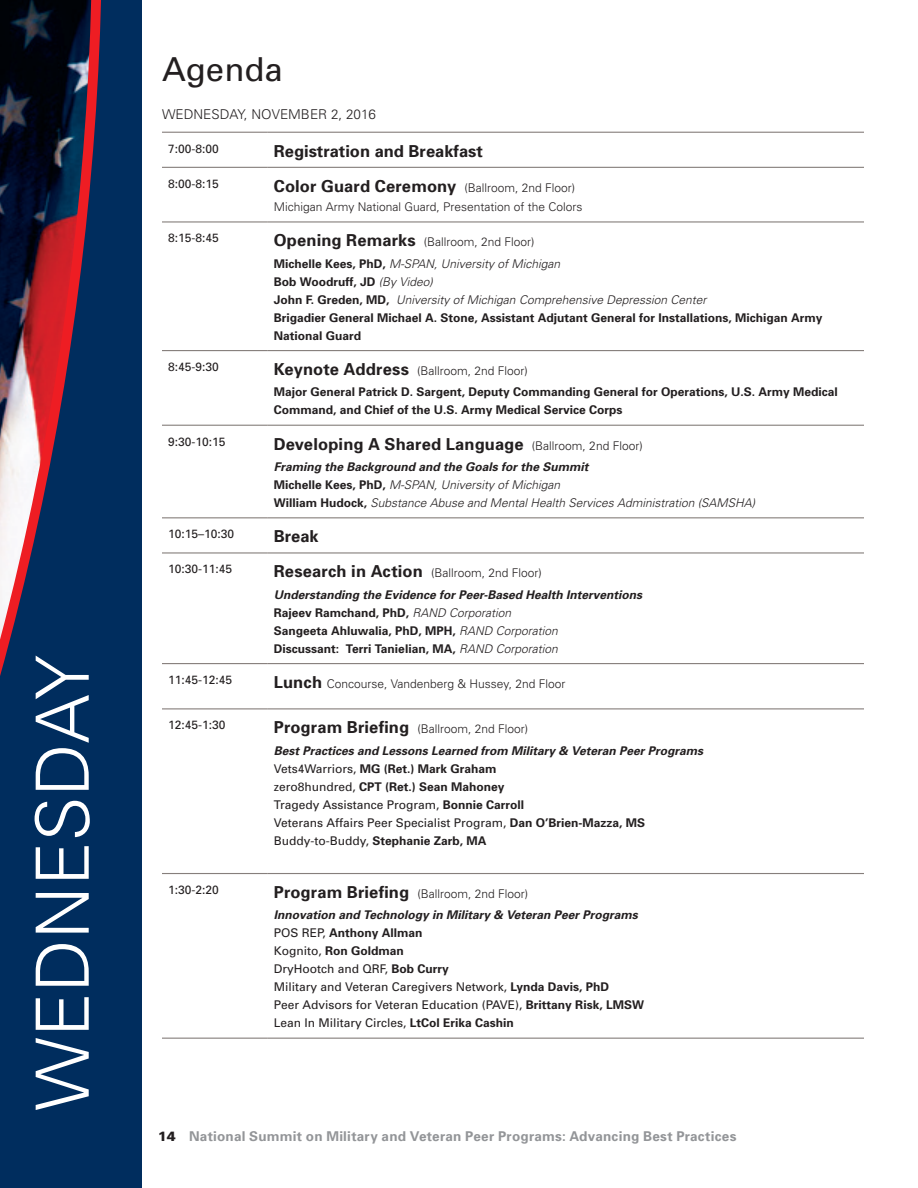
<style>
.page{position:relative;width:918px;height:1188px;background:#fff}
.page>*{position:absolute;margin:0;border:0;box-sizing:border-box;transform-origin:0 0}
.head{font:33px "Univers";color:#231f20}
.Table_Title{font:700 16.5px "Univers";letter-spacing:.005em;color:#231f20}
.table_bold{font:700 16.5px "Univers";color:#231f20}
._8pt_no_space{font:700 16.5px "Univers";color:#231f20}
.t1{font:700 13.5px "Univers";letter-spacing:.015em;color:#939598}
.body{font:300 13.5px "Univers";color:#231f20}
.tablenameitalic{font:700 12px/18px "Univers";color:#231f20}
._8pt_no_space-2{font:12px "Univers";color:#231f20}
.Table_Title-2{font:300 12px/19.5px "Univers";color:#231f20}
.tablenameitalic-2{font:italic 300 12px "Univers";color:#231f20}
._8pt_no_space-3{font:italic 700 12px "Univers";color:#231f20}
._8pt_no_space-4{font:700 12px "Univers";color:#231f20}
.s1{font-weight:700;font-size:16.5px}
.s2{font-weight:700;font-style:normal}
.s3{font-weight:300;font-style:italic}
.s4{font-weight:300;font-size:12px}
.s5{font-weight:400}
.s6{font-weight:700}
.s7{font-weight:900;color:#231f20}
</style>
<div class="page">
<svg style="left:0;top:0;width:142px;height:1188px;background:#213157"></svg>
<hr style="left:162px;top:132px;width:106px;height:1px;background:#867f7c">
<hr style="left:268px;top:132px;width:596px;height:1px;background:#867f7c">
<hr style="left:162px;top:221px;width:106px;height:2px;background:#867f7c">
<hr style="left:268px;top:221px;width:596px;height:2px;background:#867f7c">
<hr style="left:162px;top:350px;width:106px;height:1px;background:#867f7c">
<hr style="left:268px;top:350px;width:596px;height:1px;background:#867f7c">
<hr style="left:162px;top:425px;width:106px;height:1px;background:#867f7c">
<hr style="left:268px;top:425px;width:596px;height:1px;background:#867f7c">
<hr style="left:162px;top:517px;width:106px;height:1px;background:#867f7c">
<hr style="left:268px;top:517px;width:596px;height:1px;background:#867f7c">
<hr style="left:162px;top:552px;width:106px;height:2px;background:#867f7c">
<hr style="left:268px;top:552px;width:596px;height:2px;background:#867f7c">
<hr style="left:162px;top:663px;width:106px;height:1px;background:#867f7c">
<hr style="left:268px;top:663px;width:596px;height:1px;background:#867f7c">
<hr style="left:162px;top:167px;width:106px;height:1px;background:#867f7c">
<hr style="left:268px;top:167px;width:596px;height:1px;background:#867f7c">
<hr style="left:162px;top:708px;width:106px;height:1px;background:#867f7c">
<hr style="left:268px;top:708px;width:596px;height:1px;background:#867f7c">
<hr style="left:162px;top:873px;width:106px;height:1px;background:#867f7c">
<hr style="left:268px;top:873px;width:596px;height:1px;background:#867f7c">
<hr style="left:162px;top:1038px;width:106px;height:1px;background:#867f7c">
<hr style="left:268px;top:1038px;width:596px;height:1px;background:#867f7c">
<svg style="left:35px;top:656px;width:55px;height:454px"></svg>
<p class="head" style="left:162px;top:48px;width:123px">Agenda</p>
<p class="body" style="left:162px;top:106px;width:216px">WEDNESDAY, NOVEMBER 2, 2016</p>
<p class="_8pt_no_space-2" style="left:168px;top:141px;width:52px">7:00-8:00</p>
<p class="table_bold" style="left:274px;top:140px;width:211px">Registration and Breakfast</p>
<p class="_8pt_no_space-2" style="left:168px;top:176px;width:52px">8:00-8:15</p>
<p class="Table_Title-2" style="left:274px;top:177px;width:310px"><span class="s1">Color Guard Ceremony</span> (Ballroom, 2nd Floor)<br>Michigan Army National Guard, Presentation of the Colors</p>
<p class="_8pt_no_space-2" style="left:168px;top:231px;width:52px">8:15-8:45</p>
<p class="Table_Title-2" style="left:274px;top:232px;width:262px"><span class="s1">Opening Remarks</span> (Ballroom, 2nd Floor)</p>
<p class="tablenameitalic-2" style="left:274px;top:256px;width:288px"><span class="s2">Michelle Kees, PhD,</span> M-SPAN, University of Michigan</p>
<p class="tablenameitalic" style="left:274px;top:272px;width:160px">Bob Woodruff, JD <span class="s3">(By Video)</span></p>
<p class="tablenameitalic-2" style="left:274px;top:292px;width:434px"><span class="s2">John F. Greden, MD,</span> University of Michigan Comprehensive Depression Center</p>
<p class="tablenameitalic" style="left:274px;top:308px;width:550px">Brigadier General Michael A. Stone, Assistant Adjutant General for Installations, Michigan Army<br>National Guard</p>
<p class="_8pt_no_space-2" style="left:168px;top:359px;width:52px">8:45-9:30</p>
<p class="Table_Title-2" style="left:274px;top:361px;width:256px"><span class="s1">Keynote Address</span> (Ballroom, 2nd Floor)</p>
<p class="tablenameitalic" style="left:274px;top:383px;width:566px">Major General Patrick D. Sargent, Deputy Commanding General for Operations, U.S. Army Medical<br>Command, and Chief of the U.S. Army Medical Service Corps</p>
<p class="_8pt_no_space-2" style="left:168px;top:434px;width:59px">9:30-10:15</p>
<p class="Table_Title" style="left:274px;top:433px;width:370px">Developing A Shared Language <span class="s4">(Ballroom, 2nd Floor)</span></p>
<p class="_8pt_no_space-3" style="left:274px;top:459px;width:316px">Framing the Background and the Goals for the Summit</p>
<p class="tablenameitalic-2" style="left:274px;top:478px;width:288px"><span class="s2">Michelle Kees, PhD,</span> M-SPAN, University of Michigan</p>
<p class="tablenameitalic-2" style="left:274px;top:496px;width:483px"><span class="s2">William Hudock,</span> Substance Abuse and Mental Health Services Administration (SAMSHA)</p>
<p class="_8pt_no_space-2" style="left:168px;top:527px;width:68px">10:15–10:30</p>
<p class="_8pt_no_space" style="left:274px;top:526px;width:46px">Break</p>
<p class="_8pt_no_space-2" style="left:168px;top:562px;width:66px">10:30-11:45</p>
<p class="Table_Title-2" style="left:274px;top:563px;width:269px"><span class="s1">Research in Action</span> (Ballroom, 2nd Floor)</p>
<p class="_8pt_no_space-3" style="left:274px;top:587px;width:370px">Understanding the Evidence for Peer-Based Health Interventions</p>
<p class="tablenameitalic" style="left:274px;top:603px;width:239px">Rajeev Ramchand, PhD, <span class="s3">RAND Corporation</span></p>
<p class="tablenameitalic" style="left:274px;top:621px;width:286px">Sangeeta Ahluwalia, PhD, MPH, <span class="s3">RAND Corporation</span></p>
<p class="tablenameitalic" style="left:274px;top:639px;width:285px">Discussant: Terri Tanielian, MA, <span class="s3">RAND Corporation</span></p>
<p class="_8pt_no_space-2" style="left:168px;top:672px;width:66px">11:45-12:45</p>
<p class="Table_Title-2" style="left:274px;top:674px;width:293px"><span class="s1">Lunch</span> Concourse, Vandenberg &amp; Hussey, 2nd Floor</p>
<p class="_8pt_no_space-2" style="left:168px;top:718px;width:59px">12:45-1:30</p>
<p class="Table_Title-2" style="left:274px;top:719px;width:256px"><span class="s1">Program Briefing</span> (Ballroom, 2nd Floor)</p>
<p class="_8pt_no_space-3" style="left:274px;top:743px;width:431px">Best Practices and Lessons Learned from Military &amp; Veteran Peer Programs</p>
<p class="_8pt_no_space-4" style="left:274px;top:761px;width:224px"><span class="s5">Vets4Warriors,</span> MG (Ret.) Mark Graham</p>
<p class="_8pt_no_space-4" style="left:274px;top:779px;width:232px"><span class="s5">zero8hundred,</span> CPT (Ret.) Sean Mahoney</p>
<p class="_8pt_no_space-2" style="left:274px;top:797px;width:252px">Tragedy Assistance Program, <span class="s6">Bonnie Carroll</span></p>
<p class="_8pt_no_space-2" style="left:274px;top:815px;width:373px">Veterans Affairs Peer Specialist Program, <span class="s6">Dan O’Brien-Mazza, MS</span></p>
<p class="_8pt_no_space-4" style="left:274px;top:833px;width:214px"><span class="s5">Buddy-to-Buddy,</span> Stephanie Zarb, MA</p>
<p class="_8pt_no_space-2" style="left:168px;top:882px;width:52px">1:30-2:20</p>
<p class="Table_Title-2" style="left:274px;top:884px;width:256px"><span class="s1">Program Briefing</span> (Ballroom, 2nd Floor)</p>
<p class="_8pt_no_space-3" style="left:274px;top:907px;width:366px">Innovation and Technology in Military &amp; Veteran Peer Programs</p>
<p class="_8pt_no_space-4" style="left:274px;top:925px;width:150px"><span class="s5">POS REP,</span> Anthony Allman</p>
<p class="_8pt_no_space-4" style="left:274px;top:943px;width:132px"><span class="s5">Kognito,</span> Ron Goldman</p>
<p class="_8pt_no_space-2" style="left:274px;top:962px;width:177px">DryHootch and QRF, <span class="s6">Bob Curry</span></p>
<p class="_8pt_no_space-2" style="left:274px;top:980px;width:337px">Military and Veteran Caregivers Network, <span class="s6">Lynda Davis, PhD</span></p>
<p class="_8pt_no_space-2" style="left:274px;top:998px;width:372px">Peer Advisors for Veteran Education (PAVE), <span class="s6">Brittany Risk, LMSW</span></p>
<p class="_8pt_no_space-2" style="left:274px;top:1016px;width:242px">Lean In Military Circles, <span class="s6">LtCol Erika Cashin</span></p>
<p class="t1" style="left:158px;top:1127px;width:580px"><span class="s7">14</span> National Summit on Military and Veteran Peer Programs: Advancing Best Practices</p>
</div>
